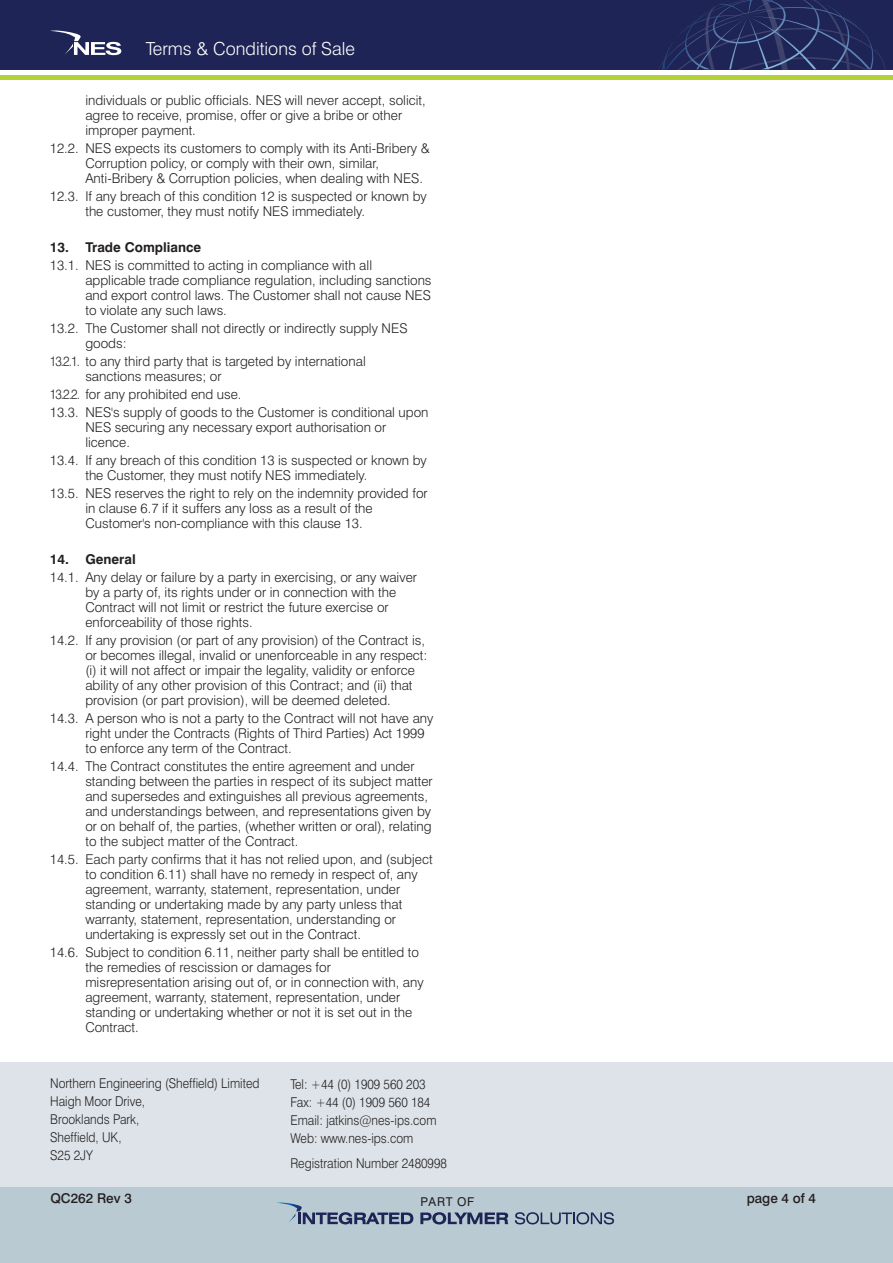
<style>
.page{position:relative;width:893px;height:1263px;background:#fff}
.page>*{position:absolute;margin:0;border:0;box-sizing:border-box;transform-origin:0 0}
.t1{font:300 18px "Swiss 721 BT";color:#fff}
.t2{font:300 13.5px/15px "Swiss 721 BT";color:#231f20}
.t3{font:300 13.5px/18px "Swiss 721 BT";color:#231f20;scale:.9 1}
.t4{font:700 13.5px "Swiss 721 BT";color:#231f20}
.t5{font:500 13.5px "Swiss 721 BT";color:#231f20}
.t6{font:12.15px "Swiss 721 BT";letter-spacing:.05em;color:#231f20}
</style>
<div class="page">
<div style="left:0;top:1062px;width:893px;height:169px;background:#dde3e8"></div>
<div style="left:0;top:0;width:893px;height:69px;background:#1e2556"></div>
<div style="left:0;top:75px;width:893px;height:5px;background:#b3d235"></div>
<svg style="left:655px;top:0;width:234px;height:70px"></svg>
<svg style="left:50px;top:30px;width:71px;height:25px"></svg>
<div style="left:0;top:1187px;width:893px;height:76px;background:#bacad3"></div>
<svg style="left:277px;top:1202px;width:136px;height:22px"></svg>
<svg style="left:420px;top:1212px;width:88px;height:12px"></svg>
<svg style="left:515px;top:1212px;width:99px;height:12px"></svg>
<h1 class="t1" style="left:146px;top:38px;width:211px">Terms &amp; Conditions of Sale</h1>
<p class="t2" style="left:85px;top:92px;width:342px">individuals or public officials. NES will never accept, solicit, agree to receive, promise, offer or give a bribe or other improper payment.</p>
<p class="t2" style="left:85px;top:140px;width:346px;text-indent:-35px">12.2. NES expects its customers to comply with its Anti-Bribery &amp;<br>Corruption policy, or comply with their own, similar,<br>Anti-Bribery &amp; Corruption policies, when dealing with NES.</p>
<p class="t2" style="left:85px;top:188px;width:343px;text-indent:-35px">12.3. If any breach of this condition 12 is suspected or known by the customer, they must notify NES immediately.</p>
<p class="t4" style="left:50px;top:239px;width:153px">13. Trade Compliance</p>
<p class="t2" style="left:85px;top:257px;width:348px;text-indent:-35px">13.1. NES is committed to acting in compliance with all applicable trade compliance regulation, including sanctions and export control laws. The Customer shall not cause NES to violate any such laws.</p>
<p class="t2" style="left:85px;top:320px;width:324px;text-indent:-35px">13.2. The Customer shall not directly or indirectly supply NES goods:</p>
<p class="t3" style="left:85px;top:353px;width:313px;line-height:15px;text-indent:-35px">13.2.1. to any third party that is targeted by international sanctions measures; or</p>
<p class="t3" style="left:50px;top:385px;width:422px">13.2.2. for any prohibited end use.<br>13.3. NES's supply of goods to the Customer is conditional upon</p>
<p class="t2" style="left:85px;top:419px;width:302px">NES securing any necessary export authorisation or licence.</p>
<p class="t2" style="left:85px;top:452px;width:343px;text-indent:-35px">13.4. If any breach of this condition 13 is suspected or known by the Customer, they must notify NES immediately.</p>
<p class="t2" style="left:85px;top:485px;width:344px;text-indent:-35px">13.5. NES reserves the right to rely on the indemnity provided for in clause 6.7 if it suffers any loss as a result of the<br>Customer's non-compliance with this clause 13.</p>
<p class="t4" style="left:50px;top:551px;width:87px">14. General</p>
<p class="t2" style="left:85px;top:569px;width:333px;text-indent:-35px">14.1. Any delay or failure by a party in exercising, or any waiver by a party of, its rights under or in connection with the Contract will not limit or restrict the future exercise or enforceability of those rights.</p>
<p class="t2" style="left:85px;top:632px;width:344px;text-indent:-35px">14.2. If any provision (or part of any provision) of the Contract is, or becomes illegal, invalid or unenforceable in any respect: (i) it will not affect or impair the legality, validity or enforce ability of any other provision of this Contract; and (ii) that provision (or part provision), will be deemed deleted.</p>
<p class="t2" style="left:85px;top:710px;width:350px;text-indent:-35px">14.3. A person who is not a party to the Contract will not have any right under the Contracts (Rights of Third Parties) Act 1999 to enforce any term of the Contract.</p>
<p class="t2" style="left:85px;top:758px;width:349px;text-indent:-35px">14.4. The Contract constitutes the entire agreement and under standing between the parties in respect of its subject matter and supersedes and extinguishes all previous agreements, and understandings between, and representations given by or on behalf of, the parties, (whether written or oral), relating to the subject matter of the Contract.</p>
<p class="t2" style="left:85px;top:851px;width:349px;text-indent:-35px">14.5. Each party confirms that it has not relied upon, and (subject to condition 6.11) shall have no remedy in respect of, any agreement, warranty, statement, representation, under standing or undertaking made by any party unless that warranty, statement, representation, understanding or undertaking is expressly set out in the Contract.</p>
<p class="t2" style="left:85px;top:944px;width:340px;text-indent:-35px">14.6. Subject to condition 6.11, neither party shall be entitled to the remedies of rescission or damages for misrepresentation arising out of, or in connection with, any agreement, warranty, statement, representation, under standing or undertaking whether or not it is set out in the Contract.</p>
<p class="t3" style="left:50px;top:1074px;width:234px">Northern Engineering (Sheffield) Limited<br>Haigh Moor Drive,<br>Brooklands Park,<br>Sheffield, UK,<br>S25 2JY</p>
<p class="t3" style="left:290px;top:1075px;width:164px">Tel: +44 (0) 1909 560 203<br>Fax: +44 (0) 1909 560 184<br>Email: jatkins@nes-ips.com<br>Web: www.nes-ips.com</p>
<p class="t3" style="left:290px;top:1154px;width:176px">Registration Number 2480998</p>
<p class="t5" style="left:50px;top:1190px;width:83px">QC262 Rev 3</p>
<p class="t6" style="left:420px;top:1194px;width:55px">PART OF</p>
<p class="t5" style="left:747px;top:1190px;width:71px">page 4 of 4</p>
</div>
